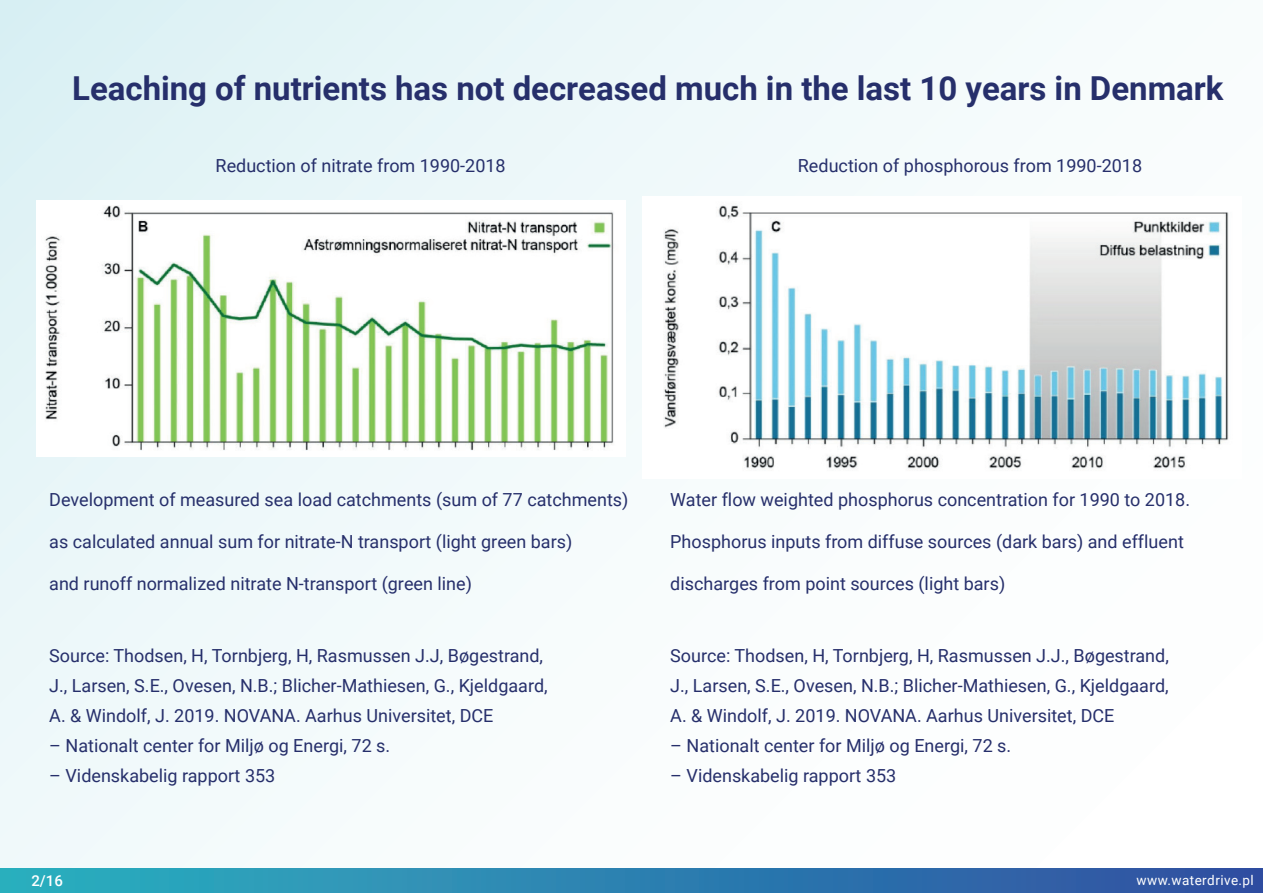
<style>
.page{position:relative;width:1263px;height:893px;background:#fff}
.page>*{position:absolute;margin:0;border:0;box-sizing:border-box;transform-origin:0 0}
.t1{font:700 33px "Roboto";color:#262f6b}
.t2{font:18px/30px "Roboto";color:#262f6b}
.t3{font:500 15px "Roboto";color:#fff}
.t4{font:13.5px "Roboto";letter-spacing:.03em;color:#fff}
</style>
<div class="page">
<div style="left:0;top:0;width:1263px;height:893px;background:linear-gradient(to right,#e8f6f8,#fffffe)"></div>
<div style="left:0;top:868px;width:1263px;height:25px;background:linear-gradient(to right,#2bb2c0,#2f4ea1)"></div>
<img style="left:36px;top:200px;width:590px;height:257px">
<img style="left:642px;top:196px;width:600px;height:282px">
<h1 class="t1" style="left:72px;top:65px;width:1153px">Leaching of nutrients has not decreased much in the last 10 years in Denmark</h1>
<p class="t2" style="left:216px;top:150px;width:292px">Reduction of nitrate from 1990-2018</p>
<p class="t2" style="left:798px;top:150px;width:346px">Reduction of phosphorous from 1990-2018</p>
<p class="t2" style="left:49px;top:484px;width:581px">Development of measured sea load catchments (sum of 77 catchments)</p>
<p class="t2" style="left:49px;top:526px;width:525px">as calculated annual sum for nitrate-N transport (light green bars)</p>
<p class="t2" style="left:49px;top:568px;width:424px">and runoff normalized nitrate N-transport (green line)</p>
<p class="t2" style="left:49px;top:640px;width:500px">Source: Thodsen, H, Tornbjerg, H, Rasmussen J.J, Bøgestrand,<br>J., Larsen, S.E., Ovesen, N.B.; Blicher-Mathiesen, G., Kjeldgaard,<br>A. &amp; Windolf, J. 2019. NOVANA. Aarhus Universitet, DCE</p>
<p class="t2" style="left:49px;top:730px;width:342px">– Nationalt center for Miljø og Energi, 72 s.</p>
<p class="t2" style="left:49px;top:760px;width:228px">– Videnskabelig rapport 353</p>
<p class="t2" style="left:670px;top:484px;width:521px">Water flow weighted phosphorus concentration for 1990 to 2018.</p>
<p class="t2" style="left:670px;top:526px;width:515px">Phosphorus inputs from diffuse sources (dark bars) and effluent</p>
<p class="t2" style="left:670px;top:568px;width:336px">discharges from point sources (light bars)</p>
<p class="t2" style="left:670px;top:640px;width:500px;text-align:justify">Source: Thodsen, H, Tornbjerg, H, Rasmussen J.J., Bøgestrand, J., Larsen, S.E., Ovesen, N.B.; Blicher-Mathiesen, G., Kjeldgaard, A. &amp; Windolf, J. 2019. NOVANA. Aarhus Universitet, DCE</p>
<p class="t2" style="left:670px;top:730px;width:342px">– Nationalt center for Miljø og Energi, 72 s.</p>
<p class="t2" style="left:670px;top:760px;width:228px">– Videnskabelig rapport 353</p>
<p class="t3" style="left:31px;top:870px;width:33px">2/16</p>
<p class="t4" style="left:1137px;top:871px;width:119px">www.waterdrive.pl</p>
</div>
